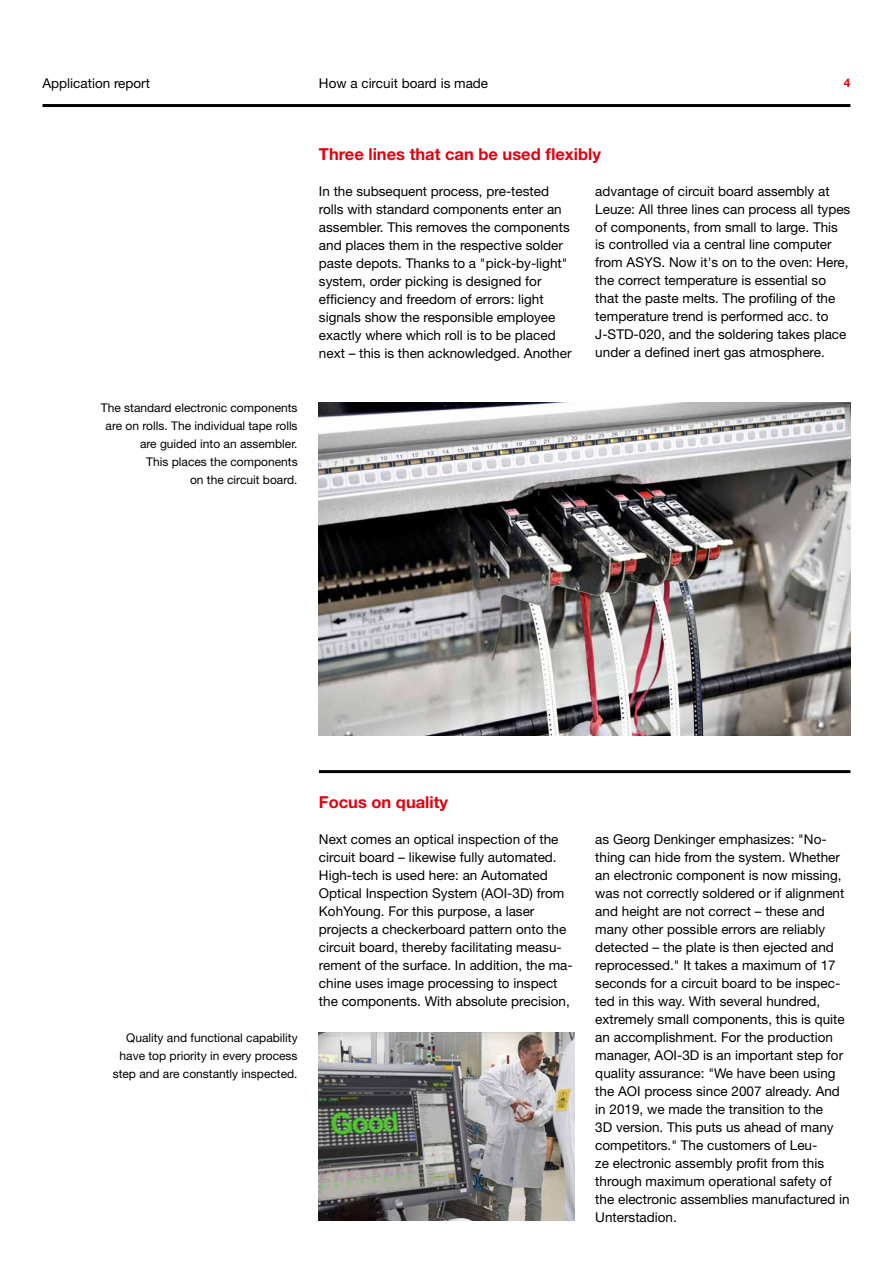
<style>
.page{position:relative;width:893px;height:1263px;background:#fff}
.page>*{position:absolute;margin:0;border:0;box-sizing:border-box;transform-origin:0 0}
.t1{font:700 16.5px "Helvetica Neue LT Pro";color:#e3000f}
.t2{font:13.5px/18px "Helvetica Neue LT Pro";color:#000}
.t3{font:12px/18px "Helvetica Neue LT Pro";color:#000;text-align:right}
.t4{font:700 12px "Helvetica Neue LT Pro";color:#e3000f}
</style>
<div class="page">
<img style="left:319px;top:403px;width:531px;height:333px">
<img style="left:319px;top:1033px;width:255px;height:187px">
<hr style="left:43px;top:104px;width:807px;height:3px;background:#000">
<hr style="left:319px;top:770px;width:531px;height:3px;background:#000">
<p class="t2" style="left:43px;top:73px;width:109px">Application report</p>
<p class="t2" style="left:319px;top:73px;width:171px">How a circuit board is made</p>
<p class="t4" style="left:844px;top:75px;width:8px">4</p>
<p class="t1" style="left:319px;top:143px;width:284px">Three lines that can be used flexibly</p>
<p class="t3" style="left:101px;top:398px;width:198px">The standard electronic components are on rolls. The individual tape rolls are guided into an assembler.<br>This places the components<br>on the circuit board.</p>
<p class="t2" style="left:319px;top:181px;width:254px">In the subsequent process, pre-tested rolls with standard components enter an assembler. This removes the components and places them in the respective solder paste depots. Thanks to a "pick-by-light" system, order picking is designed for efficiency and freedom of errors: light signals show the responsible employee exactly where which roll is to be placed next – this is then acknowledged. Another</p>
<p class="t2" style="left:595px;top:181px;width:257px">advantage of circuit board assembly at Leuze: All three lines can process all types of components, from small to large. This is controlled via a central line computer from ASYS. Now it's on to the oven: Here, the correct temperature is essential so that the paste melts. The profiling of the temperature trend is performed acc. to J-STD-020, and the soldering takes place under a defined inert gas atmosphere.</p>
<p class="t3" style="left:113px;top:1028px;width:186px">Quality and functional capability have top priority in every process step and are constantly inspected.</p>
<p class="t1" style="left:319px;top:791px;width:131px">Focus on quality</p>
<p class="t2" style="left:319px;top:829px;width:255px">Next comes an optical inspection of the circuit board – likewise fully automated.<br>High-tech is used here: an Automated Optical Inspection System (AOI-3D) from KohYoung. For this purpose, a laser projects a checkerboard pattern onto the circuit board, thereby facilitating measu&shy;rement of the surface. In addition, the ma&shy;chine uses image processing to inspect the components. With absolute precision,</p>
<p class="t2" style="left:595px;top:829px;width:256px">as Georg Denkinger emphasizes: "No&shy;thing can hide from the system. Whether an electronic component is now missing, was not correctly soldered or if alignment and height are not correct – these and many other possible errors are reliably detected – the plate is then ejected and reprocessed." It takes a maximum of 17 seconds for a circuit board to be inspec&shy;ted in this way. With several hundred, extremely small components, this is quite an accomplishment. For the production manager, AOI-3D is an important step for quality assurance: "We have been using the AOI process since 2007 already. And in 2019, we made the transition to the<br>3D version. This puts us ahead of many competitors." The customers of Leu-<br>ze electronic assembly profit from this through maximum operational safety of the electronic assemblies manufactured in Unterstadion.</p>
</div>
